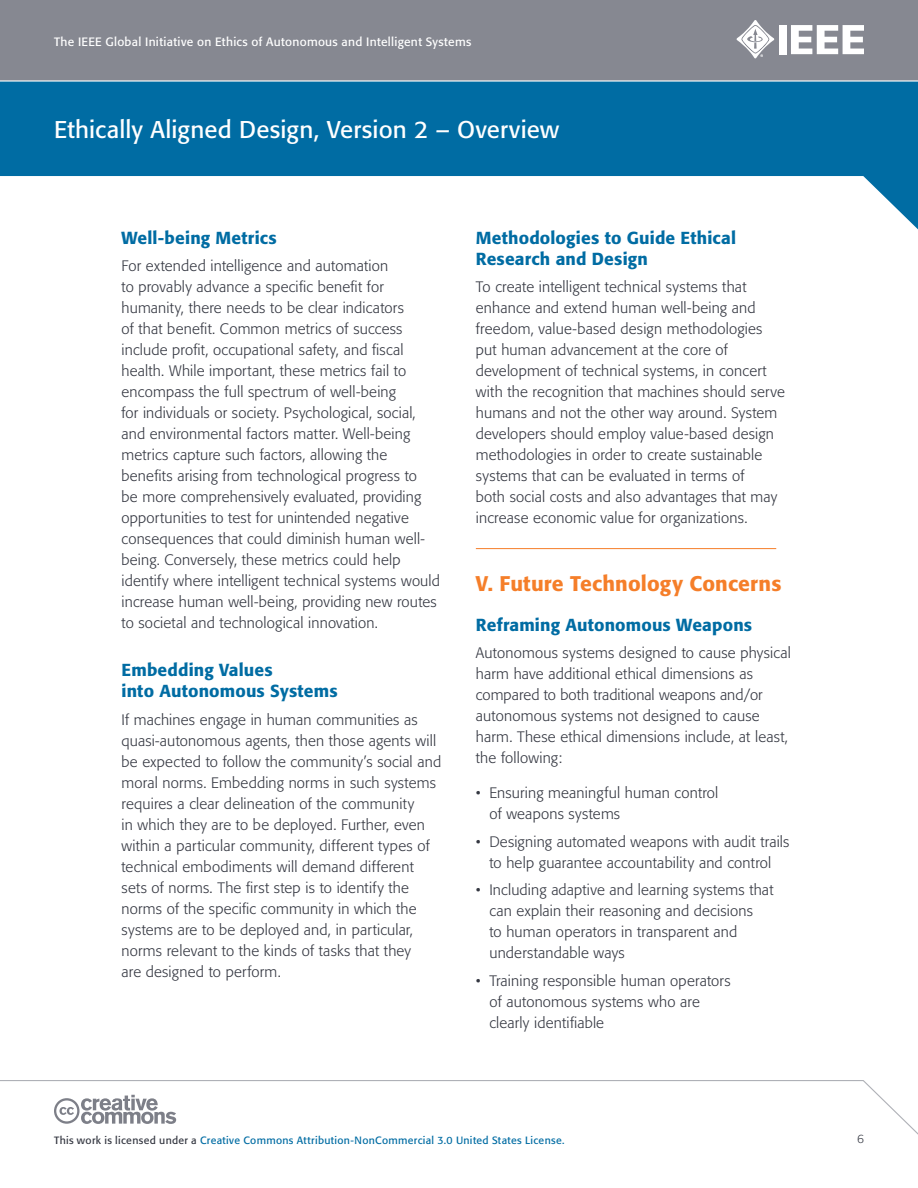
<style>
.page{position:relative;width:918px;height:1188px;background:#fff}
.page>*{position:absolute;margin:0;border:0;box-sizing:border-box;transform-origin:0 0}
.t1{font:24px "Formata";letter-spacing:.01em;color:#fff}
.t2{font:500 21px "Formata";letter-spacing:.01em;color:#f57e29}
.t3{font:500 17.25px/21px "Formata";letter-spacing:.01em;color:#006ca3}
.t4{font:300 15px/21px "Formata";letter-spacing:.01em;color:#343741}
.t5{font:12px "Formata";letter-spacing:.025em;color:#fff}
.t6{font:300 12px "Formata";color:#343741}
.t7{font:10.5px "Formata";letter-spacing:.03em;color:#006ca3}
.s1{color:#343741}
</style>
<div class="page">
<div style="left:0;top:0;width:918px;height:81px;background:#868891"></div>
<svg style="left:0;top:82px;width:918px;height:147px;fill:#006ca3"></svg>
<svg style="left:0;top:1080px;width:918px;height:55px"></svg>
<hr style="left:0;top:80px;width:918px;height:2px;background:#fff">
<div style="left:779px;top:25px;width:8px;height:29px;background:#fff"></div>
<svg style="left:791px;top:25px;width:73px;height:29px"></svg>
<svg style="left:736px;top:20px;width:38px;height:38px"></svg>
<svg style="left:54px;top:1095px;width:122px;height:29px"></svg>
<hr style="left:476px;top:548px;width:300px;height:1px;background:#f57e29">
<p class="t5" style="left:54px;top:34px;width:419px">The IEEE Global Initiative on Ethics of Autonomous and Intelligent Systems</p>
<h1 class="t1" style="left:54px;top:115px;width:507px">Ethically Aligned Design, Version 2 – Overview</h1>
<p class="t3" style="left:122px;top:227px;width:157px">Well-being Metrics</p>
<p class="t4" style="left:122px;top:256px;width:320px">For extended intelligence and automation<br>to provably advance a specific benefit for humanity, there needs to be clear indicators<br>of that benefit. Common metrics of success include profit, occupational safety, and fiscal health. While important, these metrics fail to encompass the full spectrum of well-being<br>for individuals or society. Psychological, social, and environmental factors matter. Well-being metrics capture such factors, allowing the benefits arising from technological progress to<br>be more comprehensively evaluated, providing opportunities to test for unintended negative consequences that could diminish human well&shy;being. Conversely, these metrics could help identify where intelligent technical systems would increase human well-being, providing new routes to societal and technological innovation.</p>
<p class="t3" style="left:122px;top:660px;width:218px">Embedding Values<br>into Autonomous Systems</p>
<p class="t4" style="left:122px;top:710px;width:321px">If machines engage in human communities as quasi-autonomous agents, then those agents will be expected to follow the community’s social and moral norms. Embedding norms in such systems requires a clear delineation of the community<br>in which they are to be deployed. Further, even within a particular community, different types of technical embodiments will demand different sets of norms. The first step is to identify the norms of the specific community in which the systems are to be deployed and, in particular, norms relevant to the kinds of tasks that they<br>are designed to perform.</p>
<p class="t3" style="left:476px;top:227px;width:262px">Methodologies to Guide Ethical<br>Research and Design</p>
<p class="t4" style="left:476px;top:277px;width:311px">To create intelligent technical systems that enhance and extend human well-being and freedom, value-based design methodologies put human advancement at the core of development of technical systems, in concert with the recognition that machines should serve humans and not the other way around. System developers should employ value-based design methodologies in order to create sustainable systems that can be evaluated in terms of<br>both social costs and also advantages that may increase economic value for organizations.</p>
<h2 class="t2" style="left:476px;top:571px;width:307px">V. Future Technology Concerns</h2>
<p class="t3" style="left:476px;top:614px;width:278px">Reframing Autonomous Weapons</p>
<p class="t4" style="left:476px;top:643px;width:317px">Autonomous systems designed to cause physical harm have additional ethical dimensions as compared to both traditional weapons and/or autonomous systems not designed to cause harm. These ethical dimensions include, at least, the following:</p>
<p class="t4" style="left:489px;top:782px;width:231px;text-indent:-14px">• Ensuring meaningful human control of weapons systems</p>
<p class="t4" style="left:476px;top:831px;width:315px;text-align:center">• Designing automated weapons with audit trails to help guarantee accountability and control</p>
<p class="t4" style="left:489px;top:880px;width:286px;text-indent:-14px">• Including adaptive and learning systems that can explain their reasoning and decisions<br>to human operators in transparent and understandable ways</p>
<p class="t4" style="left:489px;top:971px;width:243px;text-indent:-14px">• Training responsible human operators of autonomous systems who are clearly identifiable</p>
<p class="t7" style="left:54px;top:1133px;width:512px"><span class="s1">This work is licensed under a</span> Creative Commons Attribution-NonCommercial 3.0 United States License.</p>
<p class="t6" style="left:857px;top:1132px;width:8px">6</p>
</div>
